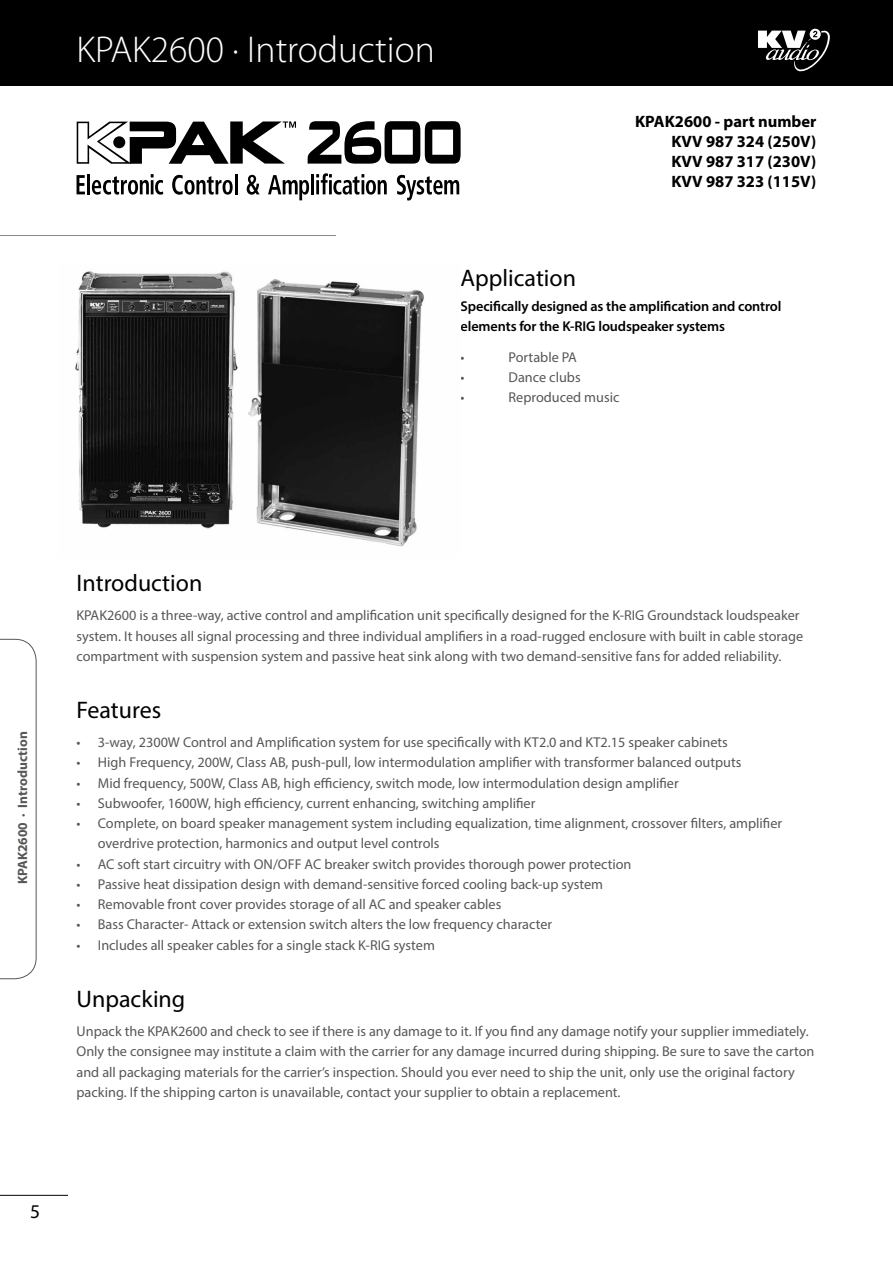
<style>
.page{position:relative;width:893px;height:1263px;background:#fff}
.page>*{position:absolute;margin:0;border:0;box-sizing:border-box;transform-origin:0 0}
.t1{font:300 37.5px "Myriad Pro";color:#fff}
.t2{font:24px "Myriad Pro";color:#000}
.t3{font:19.5px "Myriad Pro";color:#000}
.t4{font:700 16.5px/19.8px "Myriad Pro";color:#000;text-align:justify}
.t5{font:14.25px/20.2px "Myriad Pro";color:#575756}
.t6{font:600 14.25px/20.2px "Myriad Pro";letter-spacing:-.01em;color:#000}
.t7{font:700 13.5px "Myriad Pro";color:#575756}
</style>
<div class="page">
<hr style="left:0;top:235px;width:336px;height:1px;background:#878787">
<div style="left:0;top:0;width:893px;height:85px;background:#000"></div>
<svg style="left:77px;top:175px;width:8px;height:19px"></svg>
<hr style="left:87px;top:174px;width:3px;height:20px;background:#000">
<svg style="left:92px;top:174px;width:71px;height:21px"></svg>
<svg style="left:172px;top:175px;width:61px;height:20px"></svg>
<hr style="left:235px;top:174px;width:2px;height:20px;background:#000">
<svg style="left:247px;top:175px;width:13px;height:20px"></svg>
<svg style="left:268px;top:175px;width:41px;height:25px"></svg>
<hr style="left:311px;top:174px;width:3px;height:20px;background:#000">
<svg style="left:316px;top:173px;width:71px;height:22px"></svg>
<svg style="left:397px;top:175px;width:62px;height:26px"></svg>
<svg style="left:77px;top:121px;width:219px;height:43px"></svg>
<svg style="left:308px;top:121px;width:153px;height:43px"></svg>
<img style="left:75px;top:271px;width:349px;height:276px">
<svg style="left:0;top:639px;width:37px;height:340px"></svg>
<hr style="left:0;top:1195px;width:68px;height:1px;background:#000">
<svg style="left:758px;top:29px;width:72px;height:43px"></svg>
<h1 class="t1" style="left:77px;top:27px;width:360px">KPAK2600 · Introduction</h1>
<p class="t4" style="left:671px;top:111px;width:146px;text-indent:-36px">KPAK2600 - part number KVV 987 324 (250V)<br>KVV 987 317 (230V)<br>KVV 987 323 (115V)</p>
<h2 class="t2" style="left:461px;top:263px;width:117px">Application</h2>
<p class="t6" style="left:461px;top:295px;width:322px">Specifically designed as the amplification and control elements for the K-RIG loudspeaker systems</p>
<p class="t5" style="left:461px;top:346px;width:6px">•</p>
<p class="t5" style="left:509px;top:346px;width:70px">Portable PA</p>
<p class="t5" style="left:461px;top:367px;width:6px">•</p>
<p class="t5" style="left:509px;top:367px;width:74px">Dance clubs</p>
<p class="t5" style="left:461px;top:387px;width:6px">•</p>
<p class="t5" style="left:509px;top:387px;width:112px">Reproduced music</p>
<p class="t7" style="left:14px;top:884px;width:154px;rotate:-90deg">KPAK2600 · Introduction</p>
<h2 class="t2" style="left:77px;top:568px;width:127px">Introduction</h2>
<p class="t5" style="left:77px;top:605px;width:728px">KPAK2600 is a three-way, active control and amplification unit specifically designed for the K-RIG Groundstack loudspeaker system. It houses all signal processing and three individual amplifiers in a road-rugged enclosure with built in cable storage compartment with suspension system and passive heat sink along with two demand-sensitive fans for added reliability.</p>
<h2 class="t2" style="left:77px;top:695px;width:86px">Features</h2>
<p class="t5" style="left:77px;top:732px;width:653px">• 3-way, 2300W Control and Amplification system for use specifically with KT2.0 and KT2.15 speaker cabinets</p>
<p class="t5" style="left:77px;top:752px;width:666px">• High Frequency, 200W, Class AB, push-pull, low intermodulation amplifier with transformer balanced outputs</p>
<p class="t5" style="left:77px;top:772px;width:604px">• Mid frequency, 500W, Class AB, high efficiency, switch mode, low intermodulation design amplifier</p>
<p class="t5" style="left:77px;top:793px;width:460px">• Subwoofer, 1600W, high efficiency, current enhancing, switching amplifier</p>
<p class="t5" style="left:98px;top:813px;width:686px;text-indent:-21px">• Complete, on board speaker management system including equalization, time alignment, crossover filters, amplifier overdrive protection, harmonics and output level controls</p>
<p class="t5" style="left:77px;top:853px;width:556px">• AC soft start circuitry with ON/OFF AC breaker switch provides thorough power protection</p>
<p class="t5" style="left:77px;top:874px;width:528px">• Passive heat dissipation design with demand-sensitive forced cooling back-up system</p>
<p class="t5" style="left:77px;top:894px;width:426px">• Removable front cover provides storage of all AC and speaker cables</p>
<p class="t5" style="left:77px;top:914px;width:477px">• Bass Character- Attack or extension switch alters the low frequency character</p>
<p class="t5" style="left:77px;top:934px;width:360px">• Includes all speaker cables for a single stack K-RIG system</p>
<h2 class="t2" style="left:77px;top:984px;width:110px">Unpacking</h2>
<p class="t5" style="left:77px;top:1021px;width:739px">Unpack the KPAK2600 and check to see if there is any damage to it. If you find any damage notify your supplier immediately.<br>Only the consignee may institute a claim with the carrier for any damage incurred during shipping. Be sure to save the carton and all packaging materials for the carrier’s inspection. Should you ever need to ship the unit, only use the original factory packing. If the shipping carton is unavailable, contact your supplier to obtain a replacement.</p>
<h3 class="t3" style="left:30px;top:1199px;width:12px">5</h3>
</div>
